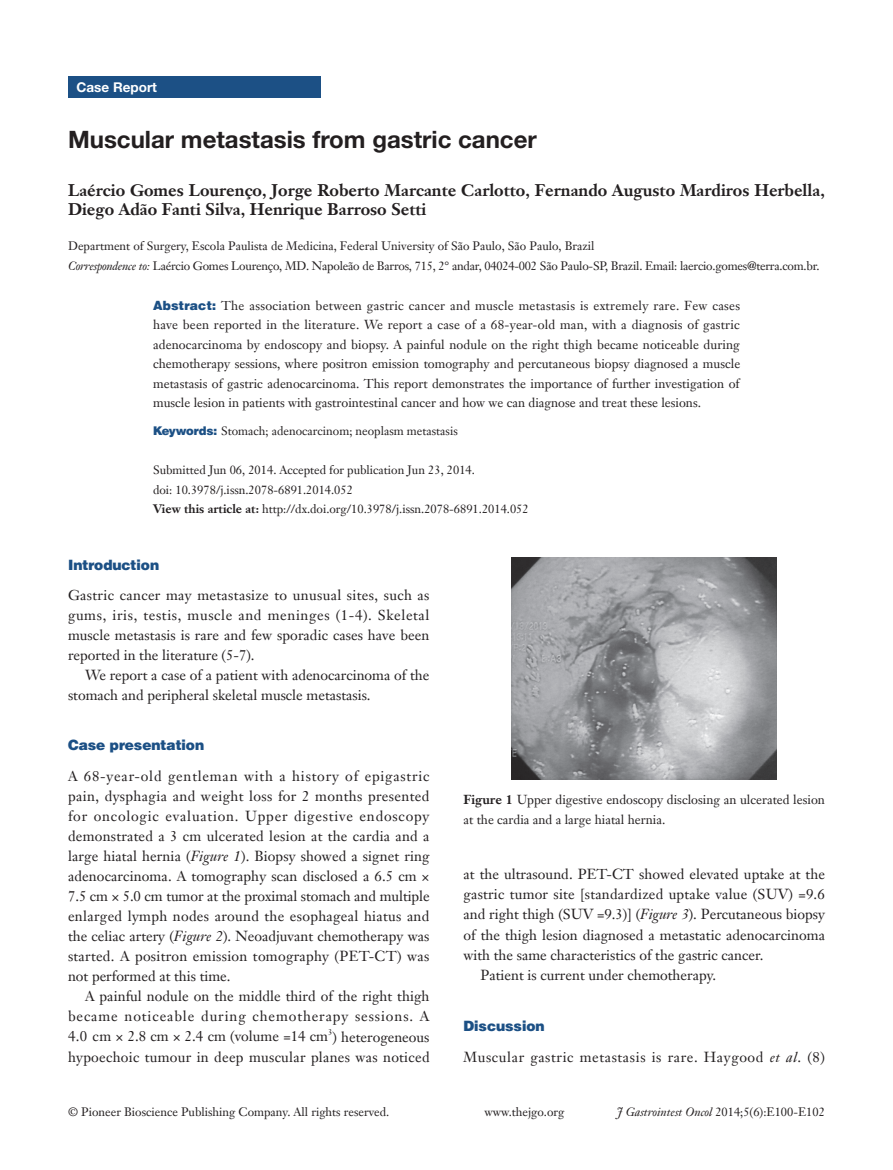
<style>
.page{position:relative;width:893px;height:1170px;background:#fff}
.page>*{position:absolute;margin:0;border:0;box-sizing:border-box;transform-origin:0 0}
.t1{font:700 24px "Helvetica Neue LT Pro";color:#231f20}
.t2{font:700 16.5px/19.5px "Janson Text LT";color:#231f20}
.t3{font:14.25px/20.1px "Janson Text LT";letter-spacing:.005em;color:#231f20;text-align:justify}
.t4{font:14.25px "Janson Text LT";letter-spacing:.045em;color:#231f20}
.t5{font:900 14.25px "Helvetica";color:#1c5085}
.t6{font:700 13.5px "Helvetica Neue LT Pro";color:#fff}
.t7{font:12.75px/19.5px "Janson Text LT";color:#231f20;text-align:justify}
.t8{font:12px/19.5px "Janson Text LT";color:#231f20}
.t9{font:12px/19.5px "Janson Text LT";letter-spacing:-.02em;color:#231f20}
.t10{font:8.25px "Janson Text LT";color:#231f20}
.s1{font-style:italic}
.s2{font-family:"Helvetica";font-weight:900;color:#1c5085}
.s3{font-weight:700}
</style>
<div class="page">
<div style="left:68px;top:77px;width:252px;height:21px;background:#1c5085"></div>
<img style="left:511px;top:557px;width:266px;height:222px">
<p class="t6" style="left:77px;top:79px;width:82px">Case Report</p>
<h1 class="t1" style="left:68px;top:124px;width:470px">Muscular metastasis from gastric cancer</h1>
<p class="t2" style="left:68px;top:180px;width:758px">Laércio Gomes Lourenço, Jorge Roberto Marcante Carlotto, Fernando Augusto Mardiros Herbella,<br>Diego Adão Fanti Silva, Henrique Barroso Setti</p>
<p class="t9" style="left:68px;top:236px;width:753px">Department of Surgery, Escola Paulista de Medicina, Federal University of São Paulo, São Paulo, Brazil<br><span class="s1">Correspondence to:</span> Laércio Gomes Lourenço, MD. Napoleão de Barros, 715, 2° andar, 04024-002 São Paulo-SP, Brazil. Email: laercio.gomes@terra.com.br.</p>
<p class="t7" style="left:153px;top:295px;width:589px"><span class="s2">Abstract:</span> The association between gastric cancer and muscle metastasis is extremely rare. Few cases have been reported in the literature. We report a case of a 68-year-old man, with a diagnosis of gastric adenocarcinoma by endoscopy and biopsy. A painful nodule on the right thigh became noticeable during chemotherapy sessions, where positron emission tomography and percutaneous biopsy diagnosed a muscle metastasis of gastric adenocarcinoma. This report demonstrates the importance of further investigation of muscle lesion in patients with gastrointestinal cancer and how we can diagnose and treat these lesions.</p>
<p class="t8" style="left:153px;top:421px;width:306px"><span class="s2">Keywords:</span> Stomach; adenocarcinom; neoplasm metastasis</p>
<p class="t8" style="left:153px;top:460px;width:377px">Submitted Jun 06, 2014. Accepted for publication Jun 23, 2014.<br>doi: 10.3978/j.issn.2078-6891.2014.052<br><span class="s3">View this article at:</span> http://dx.doi.org/10.3978/j.issn.2078-6891.2014.052</p>
<p class="t5" style="left:68px;top:555px;width:93px">Introduction</p>
<p class="t3" style="left:68px;top:585px;width:363px">Gastric cancer may metastasize to unusual sites, such as gums, iris, testis, muscle and meninges (1-4). Skeletal muscle metastasis is rare and few sporadic cases have been reported in the literature (5-7).</p>
<p class="t3" style="left:68px;top:665px;width:363px;text-indent:17px">We report a case of a patient with adenocarcinoma of the stomach and peripheral skeletal muscle metastasis.</p>
<p class="t5" style="left:68px;top:736px;width:138px">Case presentation</p>
<p class="t3" style="left:68px;top:765px;width:363px">A 68-year-old gentleman with a history of epigastric pain, dysphagia and weight loss for 2 months presented for oncologic evaluation. Upper digestive endoscopy demonstrated a 3 cm ulcerated lesion at the cardia and a large hiatal hernia (<span class="s1">Figure 1</span>). Biopsy showed a signet ring adenocarcinoma. A tomography scan disclosed a 6.5 cm × 7.5 cm × 5.0 cm tumor at the proximal stomach and multiple enlarged lymph nodes around the esophageal hiatus and the celiac artery (<span class="s1">Figure 2</span>). Neoadjuvant chemotherapy was started. A positron emission tomography (PET-CT) was not performed at this time.</p>
<p class="t3" style="left:68px;top:986px;width:363px;text-indent:17px">A painful nodule on the middle third of the right thigh became noticeable during chemotherapy sessions. A 4.0 cm × 2.8 cm × 2.4 cm (volume =14 cm ) heterogeneous</p>
<p class="t10" style="left:328px;top:1026px;width:6px">3</p>
<p class="t3" style="left:68px;top:1046px;width:363px">hypoechoic tumour in deep muscular planes was noticed</p>
<p class="t7" style="left:463px;top:790px;width:363px"><span class="s3">Figure 1</span> Upper digestive endoscopy disclosing an ulcerated lesion at the cardia and a large hiatal hernia.</p>
<p class="t3" style="left:463px;top:863px;width:363px">at the ultrasound. PET-CT showed elevated uptake at the</p>
<p class="t3" style="left:463px;top:884px;width:363px">gastric tumor site [standardized uptake value (SUV) =9.6</p>
<p class="t3" style="left:463px;top:904px;width:363px">and right thigh (SUV =9.3)] (<span class="s1">Figure 3</span>). Percutaneous biopsy</p>
<p class="t3" style="left:463px;top:924px;width:363px">of the thigh lesion diagnosed a metastatic adenocarcinoma</p>
<p class="t3" style="left:463px;top:944px;width:301px">with the same characteristics of the gastric cancer.</p>
<p class="t3" style="left:480px;top:965px;width:237px">Patient is current under chemotherapy.</p>
<p class="t5" style="left:463px;top:1016px;width:83px">Discussion</p>
<p class="t4" style="left:463px;top:1047px;width:363px">Muscular gastric metastasis is rare. Haygood <span class="s1">et al</span>. (8)</p>
<p class="t8" style="left:68px;top:1102px;width:323px">© Pioneer Bioscience Publishing Company. All rights reserved.</p>
<p class="t8" style="left:484px;top:1102px;width:81px">www.thejgo.org</p>
<p class="t8" style="left:617px;top:1102px;width:210px"><span class="s1">J Gastrointest Oncol</span> 2014;5(6):E100-E102</p>
</div>
